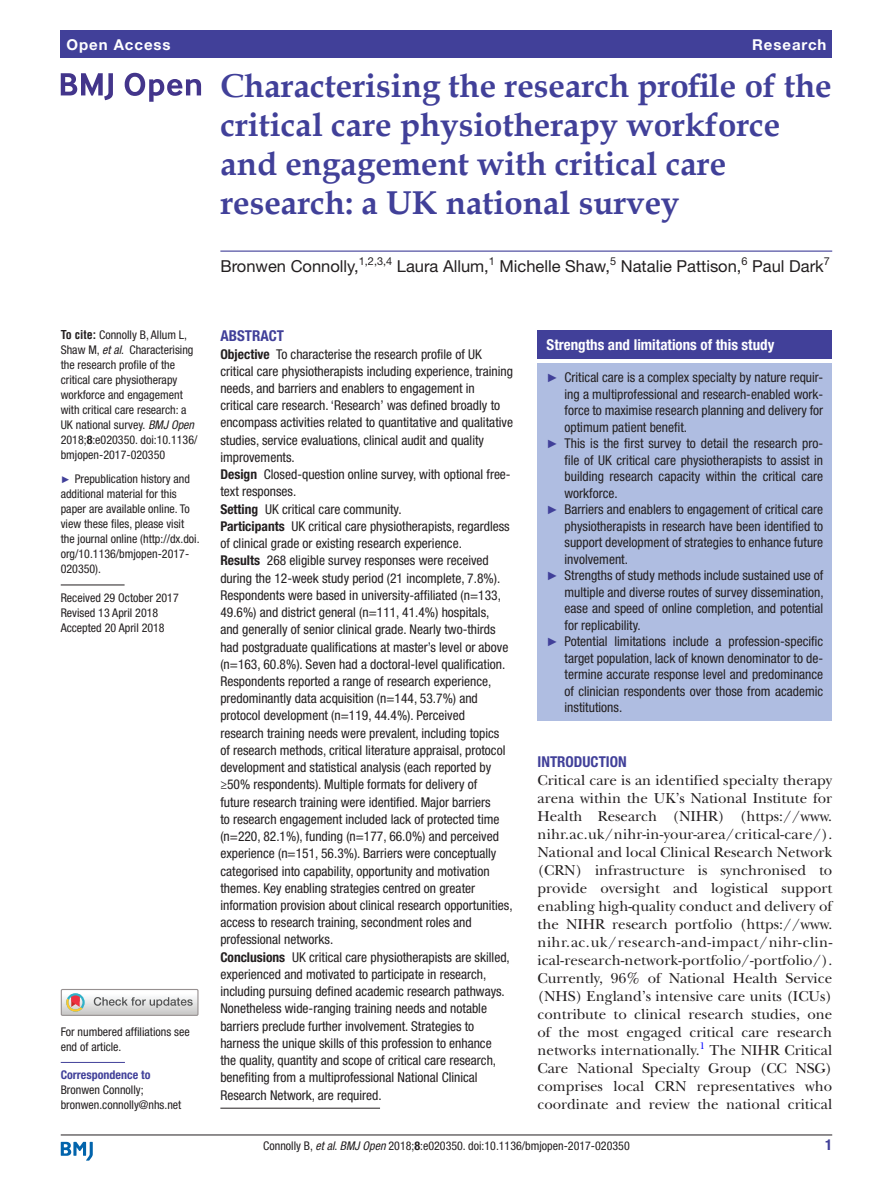
<style>
.page{position:relative;width:893px;height:1191px;background:#fff}
.page>*{position:absolute;margin:0;border:0;box-sizing:border-box;transform-origin:0 0}
.t1{font:700 33px/39px "Book Antiqua";color:#414099}
.t2{font:16.5px "Helvetica Neue LT Std";color:#231f20}
.t3{font:15px/18px "New Baskerville";color:#231f20;text-align:justify}
.t4{font:700 condensed 15px "Helvetica Neue LT Std";color:#fff}
.t5{font:700 condensed 15px "Helvetica Neue LT Std";color:#414099}
.t6{font:700 15px "Helvetica Neue LT Std";letter-spacing:.065em;color:#fff}
.t7{font:condensed 13.5px/17.2px "Helvetica Neue LT Std";color:#231f20}
.t8{font:condensed 12px/15px "Helvetica Neue LT Std";color:#231f20}
.t9{font:700 condensed 12px "Helvetica Neue LT Std";color:#414099}
.t10{font:10.95px "Helvetica Neue LT Std";color:#231f20}
.s1{font-family:"Helvetica LT Std";font-weight:700}
.s2{font-style:italic}
.s3{font-weight:700}
.s4{font-family:"Arial";font-stretch:normal;font-size:9.75px;color:#414099}
.s5{font-family:"Arial";font-stretch:normal;font-size:12px;color:#414099}
</style>
<div class="page">
<hr style="left:61px;top:1134px;width:771px;height:1px;background:#231f20">
<svg style="left:61px;top:1141px;width:32px;height:19px"></svg>
<div style="left:61px;top:31px;width:771px;height:27px;background:#414099"></div>
<hr style="left:220px;top:250px;width:612px;height:2px;background:#414099">
<hr style="left:61px;top:584px;width:64px;height:1px;background:#231f20">
<hr style="left:61px;top:1062px;width:64px;height:1px;background:#414099">
<svg style="left:61px;top:73px;width:52px;height:27px"></svg>
<svg style="left:125px;top:73px;width:76px;height:29px"></svg>
<div style="left:61px;top:989px;width:138px;height:27px;border:1px solid #969090"></div>
<svg style="left:61px;top:989px;width:137px;height:26px"></svg>
<hr style="left:220px;top:1107px;width:160px;height:1px;background:#231f20">
<div style="left:538px;top:331px;width:294px;height:28px;background:#414099"></div>
<div style="left:538px;top:363px;width:294px;height:358px;background:#afbde1"></div>
<p class="t6" style="left:66px;top:35px;width:106px">Open Access</p>
<p class="t6" style="left:752px;top:35px;width:76px">Research</p>
<h1 class="t1" style="left:220px;top:66px;width:613px">Characterising the research profile of the critical care physiotherapy workforce and engagement with critical care research: a UK national survey</h1>
<p class="t2" style="left:220px;top:257px;width:140px">Bronwen Connolly,</p>
<p class="t10" style="left:359px;top:254px;width:35px">1,2,3,4</p>
<p class="t2" style="left:397px;top:257px;width:94px">Laura Allum,</p>
<p class="t10" style="left:489px;top:254px;width:8px">1</p>
<p class="t2" style="left:500px;top:257px;width:112px">Michelle Shaw,</p>
<p class="t10" style="left:610px;top:254px;width:8px">5</p>
<p class="t2" style="left:621px;top:257px;width:122px">Natalie Pattison,</p>
<p class="t10" style="left:741px;top:254px;width:8px">6</p>
<p class="t2" style="left:752px;top:257px;width:73px">Paul Dark</p>
<p class="t10" style="left:824px;top:254px;width:8px">7</p>
<p class="t8" style="left:61px;top:327px;width:138px"><span class="s1">To cite:</span> Connolly B, Allum L,<br>Shaw M, <span class="s2">et al</span>. Characterising the research profile of the critical care physiotherapy workforce and engagement with critical care research: a<br>UK national survey. <span class="s2">BMJ Open<br></span>2018;<span class="s3">8</span>:e020350. doi:10.1136/ bmjopen-2017-020350</p>
<p class="t8" style="left:61px;top:471px;width:140px"><span class="s4">►</span> Prepublication history and additional material for this paper are available online. To view these files, please visit the journal online (http://dx.doi. org/10.1136/bmjopen-2017-<br>020350).</p>
<p class="t8" style="left:61px;top:590px;width:120px">Received 29 October 2017<br>Revised 13 April 2018<br>Accepted 20 April 2018</p>
<p class="t8" style="left:61px;top:1024px;width:130px">For numbered affiliations see end of article.</p>
<p class="t9" style="left:61px;top:1067px;width:91px">Correspondence to</p>
<p class="t8" style="left:61px;top:1082px;width:122px">Bronwen Connolly; bronwen.connolly@nhs.net</p>
<p class="t5" style="left:220px;top:327px;width:65px">Abstract</p>
<p class="t7" style="left:220px;top:345px;width:294px"><span class="s3">Objective</span> To characterise the research profile of UK critical care physiotherapists including experience, training needs, and barriers and enablers to engagement in<br>critical care research. ‘Research’ was defined broadly to encompass activities related to quantitative and qualitative studies, service evaluations, clinical audit and quality improvements.<br><span class="s3">Design</span> Closed-question online survey, with optional free&shy;text responses.<br><span class="s3">Setting</span> UK critical care community.<br><span class="s3">Participants</span> UK critical care physiotherapists, regardless of clinical grade or existing research experience.<br><span class="s3">Results</span> 268 eligible survey responses were received during the 12-week study period (21 incomplete, 7.8%).<br>Respondents were based in university-affiliated (n=133, 49.6%) and district general (n=111, 41.4%) hospitals,<br>and generally of senior clinical grade. Nearly two-thirds had postgraduate qualifications at master’s level or above (n=163, 60.8%). Seven had a doctoral-level qualification.<br>Respondents reported a range of research experience, predominantly data acquisition (n=144, 53.7%) and protocol development (n=119, 44.4%). Perceived<br>research training needs were prevalent, including topics<br>of research methods, critical literature appraisal, protocol development and statistical analysis (each reported by ≥50% respondents). Multiple formats for delivery of<br>future research training were identified. Major barriers<br>to research engagement included lack of protected time (n=220, 82.1%), funding (n=177, 66.0%) and perceived experience (n=151, 56.3%). Barriers were conceptually categorised into capability, opportunity and motivation themes. Key enabling strategies centred on greater information provision about clinical research opportunities, access to research training, secondment roles and professional networks.<br><span class="s3">Conclusions</span> UK critical care physiotherapists are skilled, experienced and motivated to participate in research, including pursuing defined academic research pathways.<br>Nonetheless wide-ranging training needs and notable barriers preclude further involvement. Strategies to harness the unique skills of this profession to enhance<br>the quality, quantity and scope of critical care research, benefiting from a multiprofessional National Clinical Research Network, are required.</p>
<p class="t4" style="left:547px;top:336px;width:229px">Strengths and limitations of this study</p>
<p class="t7" style="left:547px;top:368px;width:278px"><span class="s5">►</span> Critical care is a complex specialty by nature requir-</p>
<p class="t7" style="left:565px;top:385px;width:260px">ing a multiprofessional and research-enabled work-</p>
<p class="t7" style="left:565px;top:401px;width:260px">force to maximise research planning and delivery for</p>
<p class="t7" style="left:565px;top:418px;width:124px">optimum patient benefit.</p>
<p class="t7" style="left:547px;top:434px;width:278px"><span class="s5">►</span> This is the first survey to detail the research pro-</p>
<p class="t7" style="left:565px;top:451px;width:260px">file of UK critical care physiotherapists to assist in</p>
<p class="t7" style="left:565px;top:467px;width:260px">building research capacity within the critical care</p>
<p class="t7" style="left:565px;top:484px;width:55px">workforce.</p>
<p class="t7" style="left:547px;top:500px;width:278px"><span class="s5">►</span> Barriers and enablers to engagement of critical care</p>
<p class="t7" style="left:565px;top:517px;width:260px">physiotherapists in research have been identified to</p>
<p class="t7" style="left:565px;top:533px;width:260px">support development of strategies to enhance future</p>
<p class="t7" style="left:565px;top:550px;width:65px">involvement.</p>
<p class="t7" style="left:547px;top:566px;width:278px"><span class="s5">►</span> Strengths of study methods include sustained use of</p>
<p class="t7" style="left:565px;top:583px;width:261px">multiple and diverse routes of survey dissemination,</p>
<p class="t7" style="left:565px;top:599px;width:260px">ease and speed of online completion, and potential</p>
<p class="t7" style="left:565px;top:616px;width:78px">for replicability.</p>
<p class="t7" style="left:547px;top:632px;width:278px"><span class="s5">►</span> Potential limitations include a profession-specific</p>
<p class="t7" style="left:565px;top:649px;width:260px">target population, lack of known denominator to de-</p>
<p class="t7" style="left:565px;top:665px;width:260px">termine accurate response level and predominance</p>
<p class="t7" style="left:565px;top:682px;width:260px">of clinician respondents over those from academic</p>
<p class="t7" style="left:565px;top:698px;width:59px">institutions.</p>
<p class="t5" style="left:538px;top:753px;width:91px">Introduction</p>
<p class="t3" style="left:538px;top:771px;width:296px">Critical care is an identified specialty therapy arena within the UK’s National Institute for Health Research (NIHR) (https://www. nihr.ac.uk/nihr-in-your-area/critical-care/).<br>National and local Clinical Research Network (CRN) infrastructure is synchronised to provide oversight and logistical support enabling high-quality conduct and delivery of the NIHR research portfolio (https://www. nihr.ac.uk/research-and-impact/nihr-clin&shy;ical-research-network-portfolio/-portfolio/).<br>Currently, 96% of National Health Service (NHS) England’s intensive care units (ICUs) contribute to clinical research studies, one of the most engaged critical care research networks internationally.<sup>1</sup> The NIHR Critical Care National Specialty Group (CC NSG) comprises local CRN representatives who coordinate and review the national critical</p>
<p class="t8" style="left:263px;top:1137px;width:368px">Connolly B, <span class="s2">et al</span>. <span class="s2">BMJ Open</span> 2018;<span class="s3">8</span>:e020350. doi:10.1136/bmjopen-2017-020350</p>
<p class="t5" style="left:825px;top:1135px;width:9px">1</p>
</div>
